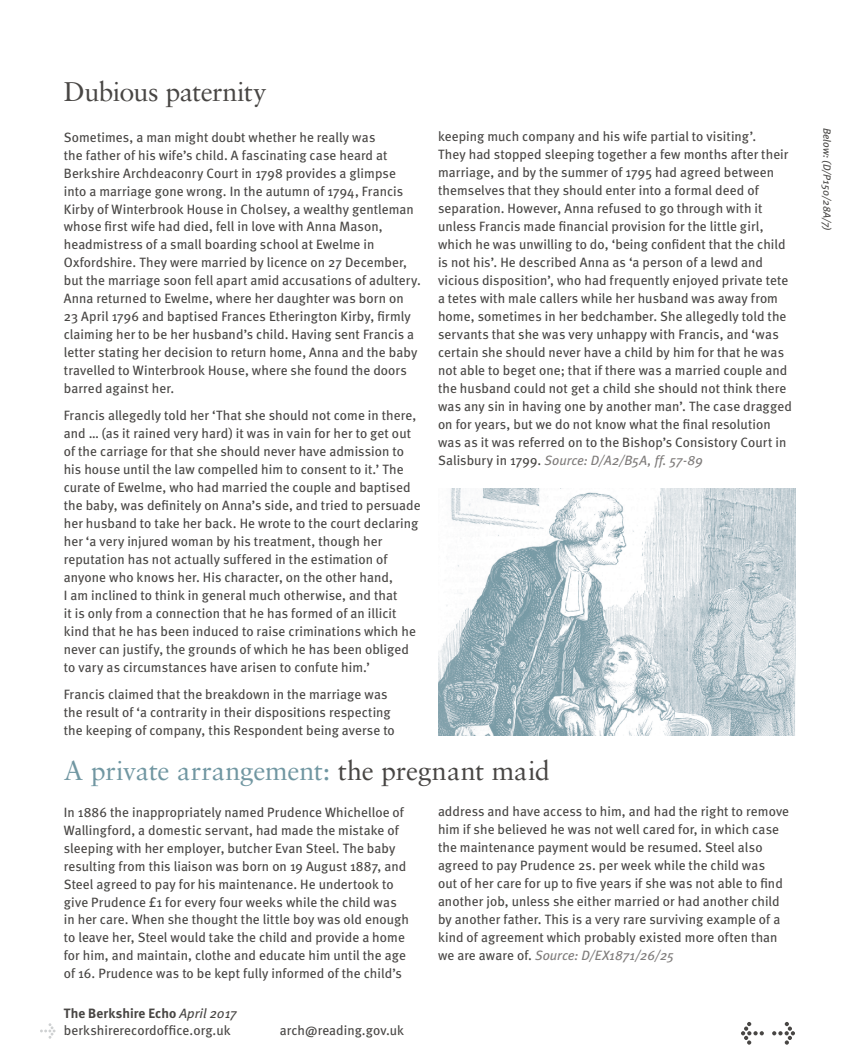
<style>
.page{position:relative;width:859px;height:1063px;background:#fff}
.page>*{position:absolute;margin:0;border:0;box-sizing:border-box;transform-origin:0 0}
.t1{font:27px "Sabon";letter-spacing:-.005em;color:#7197a2}
.t2{font:27px "Sabon";letter-spacing:-.025em;color:#484644}
.t3{font:13.5px/18px "Meta";letter-spacing:.005em;color:#484644}
.t4{font:italic 10.5px "Meta";letter-spacing:.005em;color:#484644}
.s1{font-style:italic;color:#7f7c7b}
.s2{color:#484644}
.s3{font-weight:700}
.s4{font-style:italic}
</style>
<div class="page">
<img style="left:438px;top:489px;width:357px;height:246px">
<svg style="left:741px;top:1022px;width:23px;height:23px"></svg>
<svg style="left:772px;top:1022px;width:23px;height:23px"></svg>
<svg style="left:40px;top:1023px;width:16px;height:16px"></svg>
<h1 class="t2" style="left:64px;top:76px;width:204px">Dubious paternity</h1>
<p class="t3" style="left:64px;top:128px;width:359px">Sometimes, a man might doubt whether he really was<br>the father of his wife’s child. A fascinating case heard at Berkshire Archdeaconry Court in 1798 provides a glimpse into a marriage gone wrong. In the autumn of 1794, Francis Kirby of Winterbrook House in Cholsey, a wealthy gentleman whose first wife had died, fell in love with Anna Mason, headmistress of a small boarding school at Ewelme in Oxfordshire. They were married by licence on 27 December, but the marriage soon fell apart amid accusations of adultery.<br>Anna returned to Ewelme, where her daughter was born on 23 April 1796 and baptised Frances Etherington Kirby, firmly claiming her to be her husband’s child. Having sent Francis a letter stating her decision to return home, Anna and the baby travelled to Winterbrook House, where she found the doors barred against her.</p>
<p class="t3" style="left:64px;top:407px;width:358px">Francis allegedly told her ‘That she should not come in there, and … (as it rained very hard) it was in vain for her to get out of the carriage for that she should never have admission to his house until the law compelled him to consent to it.’ The curate of Ewelme, who had married the couple and baptised the baby, was definitely on Anna’s side, and tried to persuade her husband to take her back. He wrote to the court declaring her ‘a very injured woman by his treatment, though her reputation has not actually suffered in the estimation of anyone who knows her. His character, on the other hand,<br>I am inclined to think in general much otherwise, and that<br>it is only from a connection that he has formed of an illicit kind that he has been induced to raise criminations which he never can justify, the grounds of which he has been obliged to vary as circumstances have arisen to confute him.’</p>
<p class="t3" style="left:64px;top:686px;width:333px">Francis claimed that the breakdown in the marriage was the result of ‘a contrarity in their dispositions respecting the keeping of company, this Respondent being averse to</p>
<p class="t3" style="left:438px;top:128px;width:355px">keeping much company and his wife partial to visiting’.<br>They had stopped sleeping together a few months after their marriage, and by the summer of 1795 had agreed between themselves that they should enter into a formal deed of separation. However, Anna refused to go through with it unless Francis made financial provision for the little girl, which he was unwilling to do, ‘being confident that the child is not his’. He described Anna as ‘a person of a lewd and vicious disposition’, who had frequently enjoyed private tete a tetes with male callers while her husband was away from home, sometimes in her bedchamber. She allegedly told the servants that she was very unhappy with Francis, and ‘was certain she should never have a child by him for that he was not able to beget one; that if there was a married couple and the husband could not get a child she should not think there was any sin in having one by another man’. The case dragged on for years, but we do not know what the final resolution was as it was referred on to the Bishop’s Consistory Court in Salisbury in 1799. <span class="s1">Source: D/A2/B5A, ff. 57-89</span></p>
<h1 class="t1" style="left:64px;top:755px;width:488px">A private arrangement: <span class="s2">the pregnant maid</span></h1>
<p class="t3" style="left:64px;top:803px;width:347px">In 1886 the inappropriately named Prudence Whichelloe of Wallingford, a domestic servant, had made the mistake of sleeping with her employer, butcher Evan Steel. The baby resulting from this liaison was born on 19 August 1887, and Steel agreed to pay for his maintenance. He undertook to give Prudence £1 for every four weeks while the child was in her care. When she thought the little boy was old enough to leave her, Steel would take the child and provide a home for him, and maintain, clothe and educate him until the age of 16. Prudence was to be kept fully informed of the child’s</p>
<p class="t3" style="left:438px;top:803px;width:353px">address and have access to him, and had the right to remove him if she believed he was not well cared for, in which case the maintenance payment would be resumed. Steel also agreed to pay Prudence 2s. per week while the child was<br>out of her care for up to five years if she was not able to find another job, unless she either married or had another child by another father. This is a very rare surviving example of a kind of agreement which probably existed more often than we are aware of. <span class="s1">Source: D/EX1871/26/25</span></p>
<p class="t3" style="left:64px;top:1005px;width:174px;line-height:16.5px"><span class="s3">The Berkshire Echo</span> <span class="s4">April 2017 </span>berkshirerecordoffice.org.uk</p>
<p class="t3" style="left:280px;top:1021px;width:126px">arch@reading.gov.uk</p>
<p class="t4" style="left:833px;top:128px;width:105px;rotate:90deg">Below: (D/P150/28A/7)</p>
</div>
